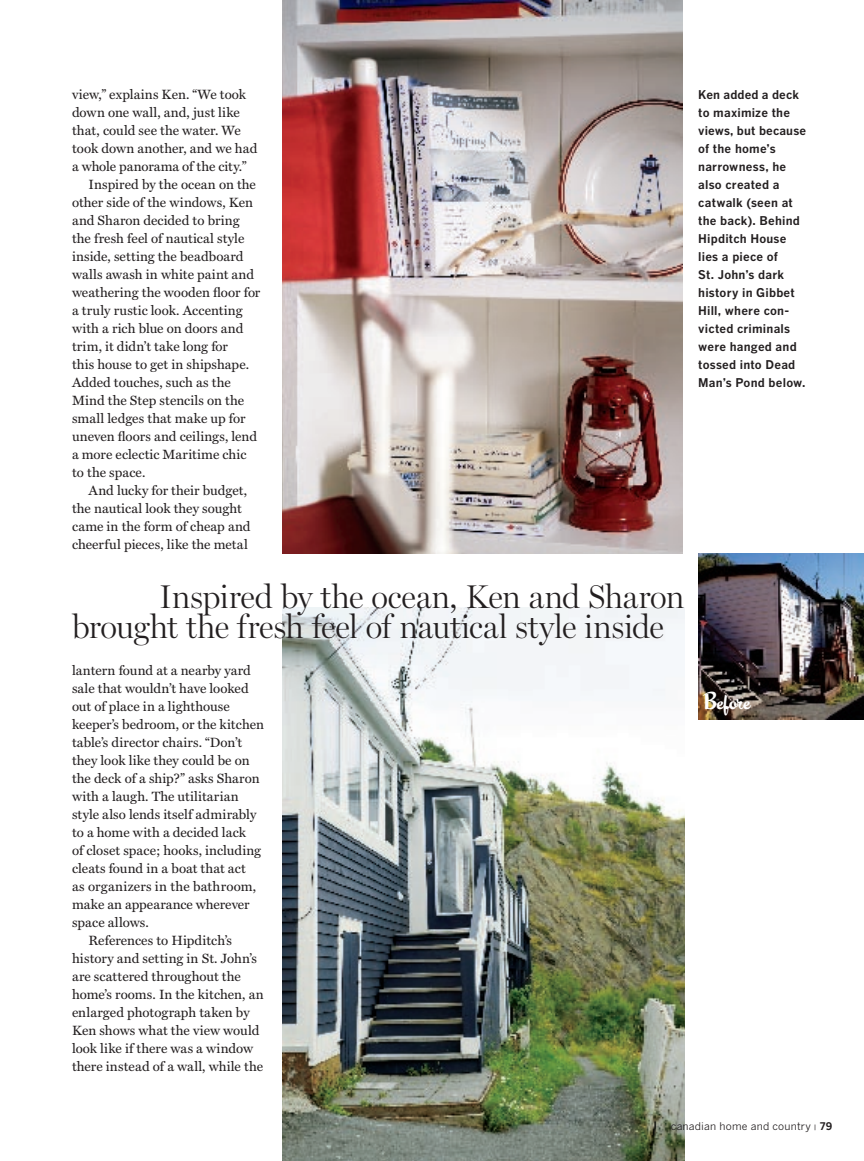
<style>
.page{position:relative;width:864px;height:1161px;background:#fff}
.page>*{position:absolute;margin:0;border:0;box-sizing:border-box;transform-origin:0 0}
.t1{font:300 33px/30px "Miller Display";letter-spacing:-.01em;color:#231f20}
.t2{font:22.5px "Kitti Casual JF";color:#fff}
.t3{font:13.5px "Miller Text";letter-spacing:.005em;color:#231f20}
.t4{font:700 12px/18px "Benton Gothic";letter-spacing:.015em;color:#231f20}
.t5{font:10.5px "Benton Gothic";color:#231f20}
.s1{font-weight:500;font-size:6px}
.s2{font-weight:700}
</style>
<div class="page">
<img style="left:283px;top:608px;width:402px;height:553px">
<img style="left:283px;top:0;width:400px;height:554px">
<img style="left:698px;top:554px;width:166px;height:165px">
<p class="t3" style="left:72px;top:86px;width:176px">view,” explains Ken. “We took</p>
<p class="t3" style="left:72px;top:104px;width:169px">down one wall, and, just like</p>
<p class="t3" style="left:72px;top:122px;width:170px">that, could see the water. We</p>
<p class="t3" style="left:72px;top:140px;width:187px">took down another, and we had</p>
<p class="t3" style="left:72px;top:158px;width:176px">a whole panorama of the city.”</p>
<p class="t3" style="left:88px;top:176px;width:169px">Inspired by the ocean on the</p>
<p class="t3" style="left:72px;top:194px;width:183px">other side of the windows, Ken</p>
<p class="t3" style="left:72px;top:212px;width:169px">and Sharon decided to bring</p>
<p class="t3" style="left:72px;top:230px;width:174px">the fresh feel of nautical style</p>
<p class="t3" style="left:72px;top:248px;width:173px">inside, setting the beadboard</p>
<p class="t3" style="left:72px;top:266px;width:184px">walls awash in white paint and</p>
<p class="t3" style="left:72px;top:284px;width:190px">weathering the wooden floor for</p>
<p class="t3" style="left:72px;top:302px;width:172px">a truly rustic look. Accenting</p>
<p class="t3" style="left:72px;top:320px;width:173px">with a rich blue on doors and</p>
<p class="t3" style="left:72px;top:338px;width:158px">trim, it didn’t take long for</p>
<p class="t3" style="left:72px;top:356px;width:179px">this house to get in shipshape.</p>
<p class="t3" style="left:72px;top:374px;width:160px">Added touches, such as the</p>
<p class="t3" style="left:72px;top:392px;width:174px">Mind the Step stencils on the</p>
<p class="t3" style="left:72px;top:410px;width:175px">small ledges that make up for</p>
<p class="t3" style="left:72px;top:428px;width:187px">uneven floors and ceilings, lend</p>
<p class="t3" style="left:72px;top:446px;width:176px">a more eclectic Maritime chic</p>
<p class="t3" style="left:72px;top:464px;width:75px">to the space.</p>
<p class="t3" style="left:88px;top:482px;width:160px">And lucky for their budget,</p>
<p class="t3" style="left:72px;top:500px;width:171px">the nautical look they sought</p>
<p class="t3" style="left:72px;top:518px;width:180px">came in the form of cheap and</p>
<p class="t3" style="left:72px;top:536px;width:177px">cheerful pieces, like the metal</p>
<h1 class="t1" style="left:72px;top:581px;width:614px;text-indent:87px">Inspired by the ocean, Ken and Sharon brought the fresh feel of nautical style inside</h1>
<p class="t3" style="left:72px;top:662px;width:180px">lantern found at a nearby yard</p>
<p class="t3" style="left:72px;top:680px;width:178px">sale that wouldn’t have looked</p>
<p class="t3" style="left:72px;top:698px;width:159px">out of place in a lighthouse</p>
<p class="t3" style="left:72px;top:716px;width:193px">keeper’s bedroom, or the kitchen</p>
<p class="t3" style="left:72px;top:734px;width:172px">table’s director chairs. “Don’t</p>
<p class="t3" style="left:72px;top:752px;width:179px">they look like they could be on</p>
<p class="t3" style="left:72px;top:770px;width:189px">the deck of a ship?” asks Sharon</p>
<p class="t3" style="left:72px;top:788px;width:168px">with a laugh. The utilitarian</p>
<p class="t3" style="left:72px;top:806px;width:186px">style also lends itself admirably</p>
<p class="t3" style="left:72px;top:824px;width:176px">to a home with a decided lack</p>
<p class="t3" style="left:72px;top:842px;width:191px">of closet space; hooks, including</p>
<p class="t3" style="left:72px;top:860px;width:175px">cleats found in a boat that act</p>
<p class="t3" style="left:72px;top:878px;width:186px">as organizers in the bathroom,</p>
<p class="t3" style="left:72px;top:896px;width:179px">make an appearance wherever</p>
<p class="t3" style="left:72px;top:914px;width:78px">space allows.</p>
<p class="t3" style="left:88px;top:932px;width:145px">References to Hipditch’s</p>
<p class="t3" style="left:72px;top:950px;width:187px">history and setting in St. John’s</p>
<p class="t3" style="left:72px;top:968px;width:170px">are scattered throughout the</p>
<p class="t3" style="left:72px;top:986px;width:193px">home’s rooms. In the kitchen, an</p>
<p class="t3" style="left:72px;top:1004px;width:179px">enlarged photograph taken by</p>
<p class="t3" style="left:72px;top:1022px;width:189px">Ken shows what the view would</p>
<p class="t3" style="left:72px;top:1040px;width:183px">look like if there was a window</p>
<p class="t3" style="left:72px;top:1058px;width:193px">there instead of a wall, while the</p>
<p class="t4" style="left:698px;top:85px;width:109px">Ken added a deck to maximize the views, but because of the home’s narrowness, he also created a catwalk (seen at the back). Behind<br>Hipditch House lies a piece of<br>St. John’s dark history in Gibbet<br>Hill, where con&shy;victed criminals were hanged and tossed into Dead<br>Man’s Pond below.</p>
<h2 class="t2" style="left:703px;top:686px;width:49px">Before</h2>
<p class="t5" style="left:671px;top:1120px;width:163px">canadian home and country <span class="s1">|</span> <span class="s2">79</span></p>
</div>
